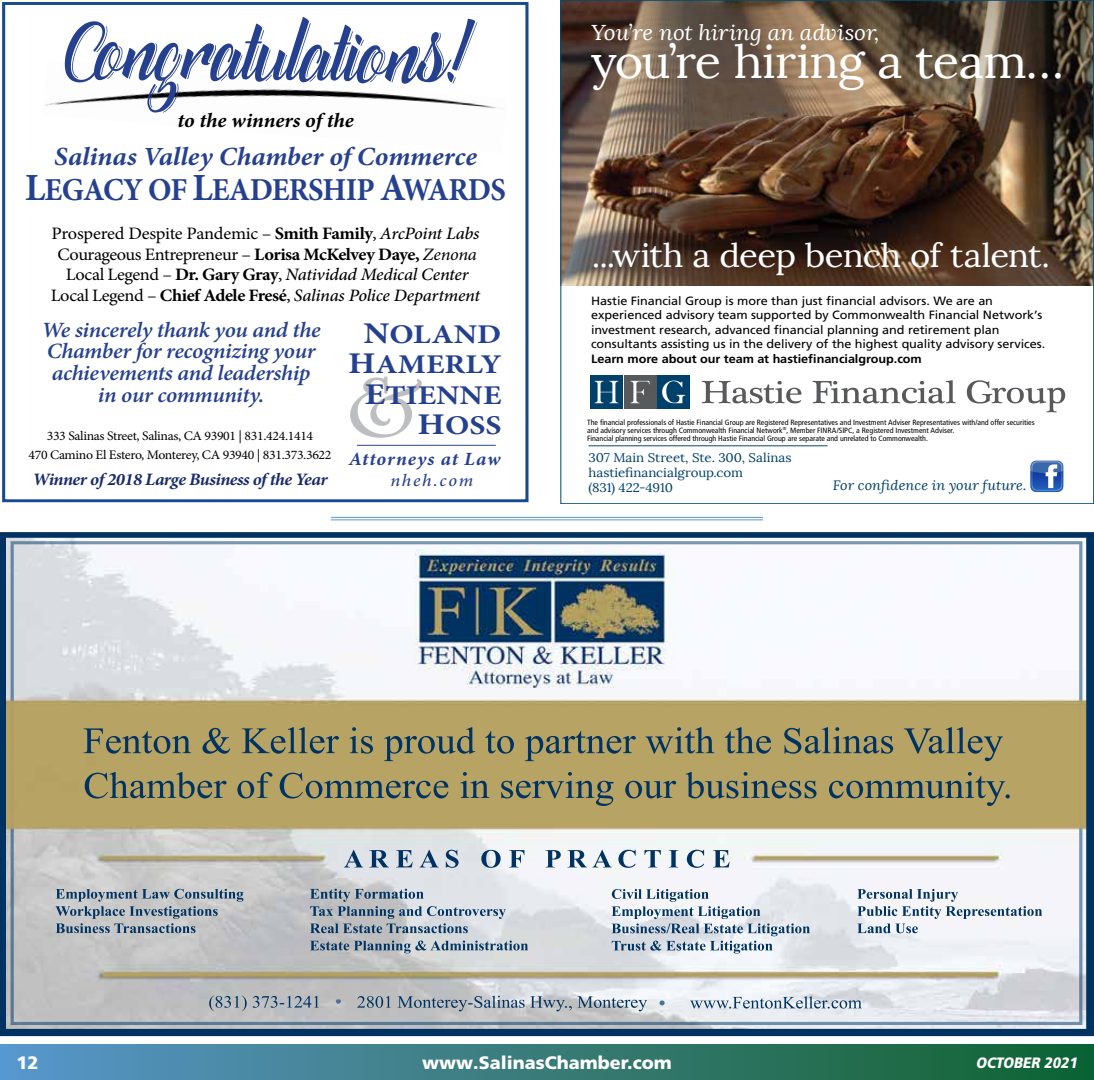
<style>
.page{position:relative;width:1094px;height:1080px;background:#fff}
.page>*{position:absolute;margin:0;border:0;box-sizing:border-box;transform-origin:0 0}
.t1{font:700 90.3px "University Roman BT";color:#bcbec0;scale:1.26 1}
.t2{font:87.3px "Catfishline Script";color:#25408f;scale:1.05 1}
.t3{font:46.05px "Lora";letter-spacing:-.015em;color:#fff;scale:1.06 1}
.t4{font:32.7px "Lora";letter-spacing:-.025em;color:#fff;scale:1.06 1}
.t5{font:700 31.95px "Minion Pro";letter-spacing:-.025em;color:#25408f;scale:.96 1}
.t6{font:700 27.15px/30.6px "Minion Pro";color:#25408f;text-align:right;scale:1.17 1}
.t7{font:italic 700 26.25px "Minion Pro";letter-spacing:-.005em;color:#25408f;scale:1.05 1}
.t8{font:italic 600 21.9px/21.8px "Minion Pro";letter-spacing:-.015em;color:#25408f;text-align:center;scale:1.05 1}
.t9{font:italic 21.45px "Lora";letter-spacing:-.005em;color:#fff;scale:1.06 1}
.t10{font:italic 700 20.4px "Minion Pro";letter-spacing:-.005em;color:#000;scale:1.05 1}
.t11{font:italic 700 18.75px "Minion Pro";letter-spacing:.045em;color:#25408f;scale:1.05 1}
.t12{font:900 18px "Frutiger LT Pro";color:#fff}
.t13{font:17.4px/20.4px "Minion Pro";letter-spacing:-.02em;color:#000;text-align:center;scale:1.05 1}
.t14{font:italic 700 17.4px "Minion Pro";letter-spacing:-.03em;color:#182b6b;scale:1.05 1}
.t15{font:italic 500 17.4px "Minion Pro";letter-spacing:.09em;color:#25408f;scale:1.05 1}
.t16{font:italic 900 15px "Frutiger LT Pro";color:#fff;scale:.9 1}
.t17{font:italic 13.5px "Lora";color:#00416b;scale:1.06 1}
.t18{font:13.05px/18.9px "Minion Pro";letter-spacing:-.025em;color:#000;text-align:center;scale:1.05 1}
.t19{font:12.6px/15px "Lora";letter-spacing:-.005em;color:#00416b;scale:1.06 1}
.t20{font:12px/14.5px "Frutiger LT Std";letter-spacing:-.01em;color:#000;scale:1.06 1}
.t21{font:700 12px "Frutiger LT Std";letter-spacing:-.005em;color:#000;scale:1.06 1}
.t22{font:condensed 7.5px/8.2px "Frutiger LT Std";letter-spacing:-.005em;color:#000;scale:1.06 1}
.s1{font-size:38.4px}
.s2{font-weight:700}
.s3{font-weight:500;font-style:italic}
.s4{font-style:italic}
.s5{font-size:30.15px}
</style>
<div class="page">
<div style="left:0;top:1044px;width:1094px;height:36px;background:linear-gradient(to right,#5b96c8,#11622d)"></div>
<img style="left:0;top:532px;width:1094px;height:504px">
<img style="left:11px;top:541px;width:1071px;height:484px">
<div style="left:590px;top:376px;width:32px;height:33px;background:#00416b"></div>
<svg style="left:594px;top:381px;width:24px;height:22px"></svg>
<div style="left:624px;top:376px;width:32px;height:33px;background:#58595b"></div>
<svg style="left:630px;top:381px;width:19px;height:22px"></svg>
<div style="left:657px;top:376px;width:33px;height:33px;background:#00416b"></div>
<svg style="left:662px;top:381px;width:23px;height:22px"></svg>
<svg style="left:702px;top:381px;width:99px;height:22px"></svg>
<svg style="left:812px;top:380px;width:143px;height:23px"></svg>
<svg style="left:966px;top:380px;width:99px;height:32px"></svg>
<hr style="left:588px;top:446px;width:239px;height:1px;background:#00416b">
<svg style="left:1030px;top:461px;width:33px;height:31px"></svg>
<img style="left:562px;top:0;width:532px;height:280px">
<img style="left:45px;top:89px;width:457px;height:20px">
<div style="left:2px;top:2px;width:526px;height:500px;border:3px solid #154a90"></div>
<hr style="left:357px;top:445px;width:139px;height:1px;background:#25408f">
<hr style="left:331px;top:517px;width:432px;height:1px;background:#5698d2">
<hr style="left:331px;top:520px;width:432px;height:1px;background:#5698d2">
<h2 class="t2" style="left:64px;top:-5px;width:386px;rotate:1deg">Congratulations!</h2>
<h3 class="t10" style="left:177px;top:106px;width:169px">to the winners of the</h3>
<h3 class="t7" style="left:54px;top:138px;width:404px">Salinas Valley Chamber of Commerce</h3>
<h3 class="t5" style="left:25px;top:167px;width:502px"><span class="s1">L</span>EGACY OF <span class="s1">L</span>EADERSHIP <span class="s1">A</span>WARDS</h3>
<h3 class="t13" style="left:51px;top:224px;width:410px">Prospered Despite Pandemic – <span class="s2">Smith Family</span>, <span class="s3">ArcPoint Labs </span>Courageous Entrepreneur – <span class="s2">Lorisa McKelvey Daye,</span> <span class="s4">Zenona </span>Local Legend – <span class="s2">Dr. Gary Gray</span>, <span class="s3">Natividad Medical Center </span>Local Legend – <span class="s2">Chief Adele Fresé</span>, <span class="s3">Salinas Police Department</span></h3>
<h3 class="t8" style="left:42px;top:318px;width:267px">We sincerely thank you and the<br>Chamber for recognizing your achievements and leadership in our community.</h3>
<h3 class="t18" style="left:28px;top:427px;width:290px">333 Salinas Street, Salinas, CA 93901 | 831.424.1414<br>470 Camino El Estero, Monterey, CA 93940 | 831.373.3622</h3>
<h3 class="t14" style="left:32px;top:467px;width:282px">Winner of 2018 Large Business of the Year</h3>
<h3 class="t6" style="left:348px;top:319px;width:133px"><span class="s5">N</span>OLAND<br><span class="s5">H</span>AMERLY<br><span class="s5">E</span>TIENNE<br><span class="s5">H</span>OSS</h3>
<h3 class="t11" style="left:349px;top:446px;width:146px">Attorneys at Law</h3>
<h1 class="t1" style="left:346px;top:354px;width:62px">&amp;</h1>
<h3 class="t15" style="left:390px;top:468px;width:80px">nheh.com</h3>
<h3 class="t9" style="left:591px;top:19px;width:273px">You’re not hiring an advisor,</h3>
<h3 class="t3" style="left:591px;top:34px;width:448px">you’re hiring a team…</h3>
<h3 class="t4" style="left:592px;top:236px;width:433px">...with a deep bench of talent.</h3>
<p class="t20" style="left:591px;top:293px;width:430px">Hastie Financial Group is more than just financial advisors. We are an experienced advisory team supported by Commonwealth Financial Network’s investment research, advanced financial planning and retirement plan consultants assisting us in the delivery of the highest quality advisory services.</p>
<h3 class="t21" style="left:591px;top:351px;width:313px">Learn more about our team at hastiefinancialgroup.com</h3>
<p class="t22" style="left:587px;top:418px;width:424px">The financial professionals of Hastie Financial Group are Registered Representatives and Investment Adviser Representatives with/and offer securities and advisory services through Commonwealth Financial Network<sup>®</sup>, Member FINRA/SIPC, a Registered Investment Adviser.<br>Financial planning services offered through Hastie Financial Group are separate and unrelated to Commonwealth.</p>
<h3 class="t19" style="left:588px;top:450px;width:193px">307 Main Street, Ste. 300, Salinas hastiefinancialgroup.com<br>(831) 422-4910</h3>
<h3 class="t17" style="left:832px;top:477px;width:184px">For confidence in your future.</h3>
<h3 class="t12" style="left:16px;top:1052px;width:23px">12</h3>
<h3 class="t12" style="left:422px;top:1052px;width:251px">www.SalinasChamber.com</h3>
<h3 class="t16" style="left:976px;top:1053px;width:117px">OCTOBER 2021</h3>
</div>
